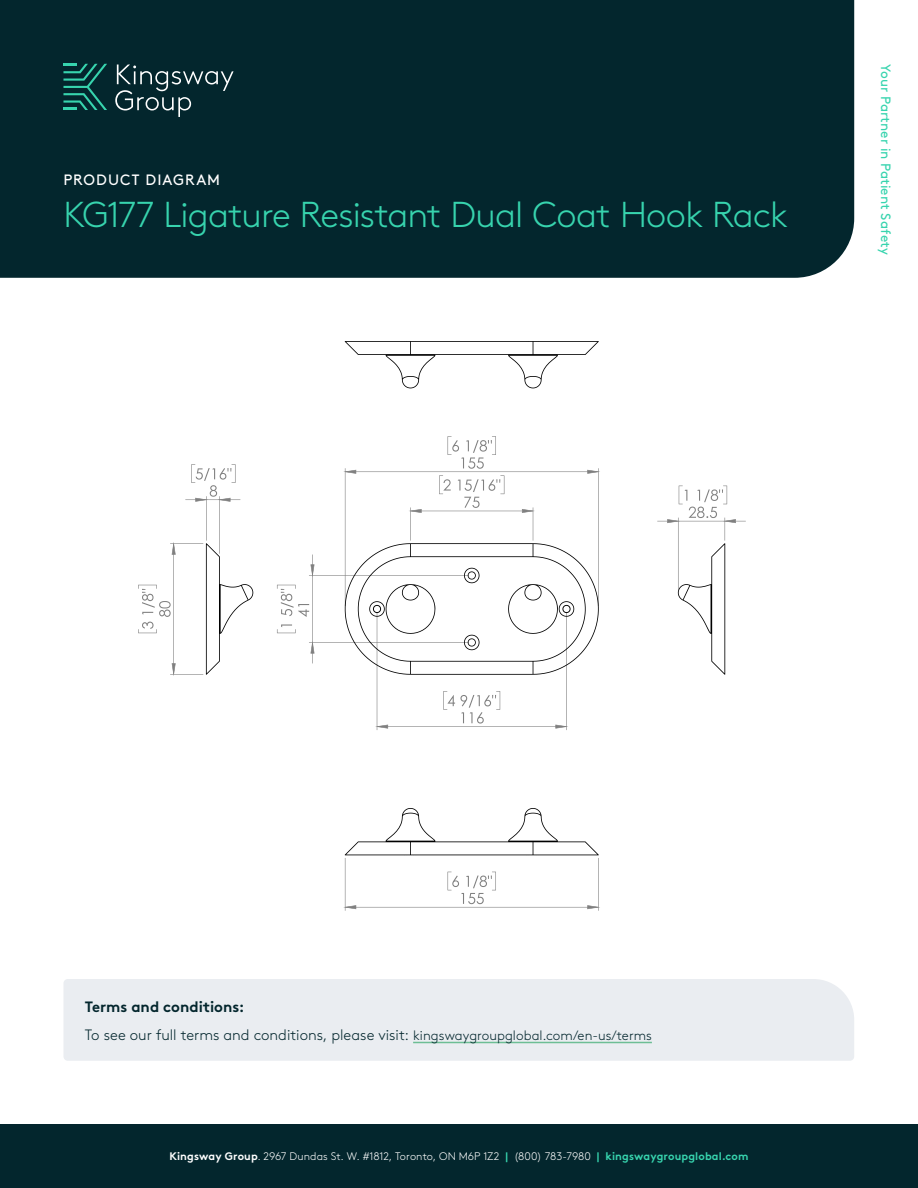
<style>
.page{position:relative;width:918px;height:1188px;background:#fff}
.page>*{position:absolute;margin:0;border:0;box-sizing:border-box;transform-origin:0 0}
.t1{font:300 36px "Brown Pro";letter-spacing:-.025em;color:#37d4ae}
.t2{font:300 15px/28px "Brown Pro";color:#03262d}
.t3{font:15px "Brown Pro";letter-spacing:.07em;color:#fff}
.t4{font:13.5px "Brown Pro";letter-spacing:.005em;color:#37d4ae}
.t5{font:300 10.95px "Brown Pro";letter-spacing:-.005em;color:#fff}
.s1{font-weight:700}
.s2{font-size:13.5px}
.s3{font-weight:700;color:#37d4ae}
</style>
<div class="page">
<svg style="left:345px;top:676px;width:254px;height:235px"></svg>
<svg style="left:345px;top:725px;width:253px;height:184px"></svg>
<svg style="left:657px;top:486px;width:89px;height:189px"></svg>
<svg style="left:138px;top:436px;width:462px;height:240px"></svg>
<svg style="left:345px;top:341px;width:254px;height:47px"></svg>
<svg style="left:345px;top:808px;width:254px;height:47px"></svg>
<div style="left:63px;top:979px;width:791px;height:82px;background:#eaedf1"></div>
<hr style="left:413px;top:1042px;width:239px;height:1px;background:#6dbe95">
<div style="left:0;top:0;width:854px;height:278px;background:#03262d"></div>
<svg style="left:115px;top:65px;width:119px;height:52px;background:#234147"></svg>
<svg style="left:63px;top:64px;width:44px;height:46px;background:#10534e"></svg>
<div style="left:0;top:1124px;width:918px;height:64px;background:#03262d"></div>
<p class="t3" style="left:63px;top:169px;width:158px">PRODUCT DIAGRAM</p>
<h1 class="t1" style="left:63px;top:188px;width:726px">KG177 Ligature Resistant Dual Coat Hook Rack</h1>
<p class="t4" style="left:896px;top:64px;width:193px;rotate:90deg">Your Partner in Patient Safety</p>
<p class="t2" style="left:85px;top:991px;width:569px"><span class="s1">Terms and conditions:<br></span>To see our full terms and conditions, please visit: <span class="s2">kingswaygroupglobal.com/en-us/terms</span></p>
<p class="t5" style="left:169px;top:1148px;width:581px"><span class="s1">Kingsway Group</span>. 2967 Dundas St. W. #1812, Toronto, ON M6P 1Z2 <span class="s3">|</span> (800) 783-7980 <span class="s3">| kingswaygroupglobal.com</span></p>
</div>
